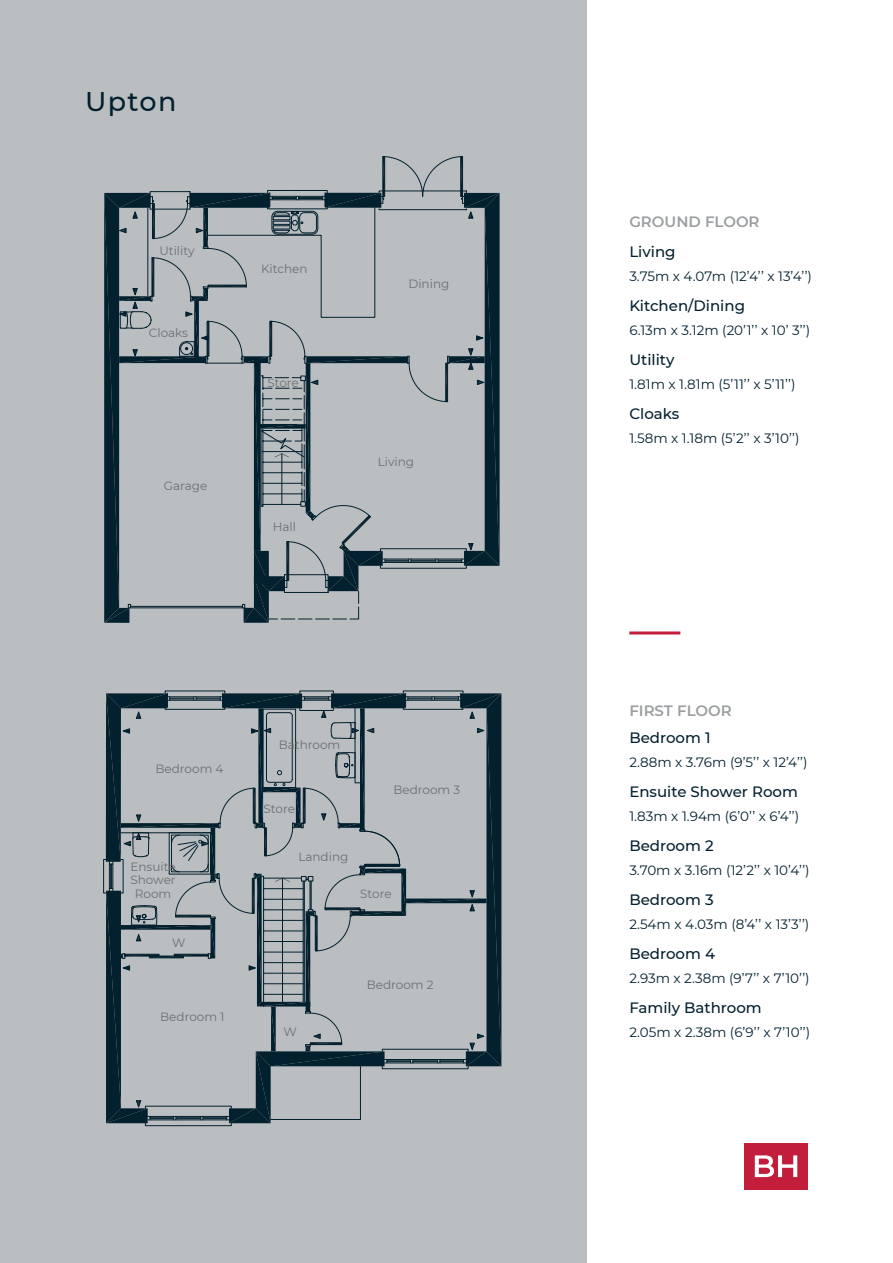
<style>
.page{position:relative;width:893px;height:1263px;background:#fff}
.page>*{position:absolute;margin:0;border:0;box-sizing:border-box;transform-origin:0 0}
.t1{font:500 27px "Montserrat";letter-spacing:.05em;color:#03202e}
.t2{font:500 15px "Montserrat";color:#03202e}
.t3{font:600 15px "Montserrat";color:#9b9fa1}
.t4{font:13.5px "Montserrat";color:#03202e}
.t5{font:12px/13.5px "Montserrat";color:#6c7075;text-align:center}
</style>
<div class="page">
<hr style="left:629px;top:631px;width:51px;height:3px;background:#c21e3c">
<div style="left:0;top:0;width:587px;height:1263px;background:#bbbec0"></div>
<div style="left:145px;top:1123px;width:87px;height:3px;border:1px solid #03202e"></div>
<div style="left:103px;top:859px;width:3px;height:34px;border:1px solid #03202e"></div>
<svg style="left:106px;top:693px;width:395px;height:430px"></svg>
<svg style="left:104px;top:156px;width:396px;height:467px"></svg>
<div style="left:744px;top:1143px;width:64px;height:46px;background:#c21e3c"></div>
<svg style="left:755px;top:1155px;width:42px;height:22px"></svg>
<h1 class="t1" style="left:85px;top:83px;width:93px">Upton</h1>
<p class="t5" style="left:159px;top:244px;width:37px">Utility</p>
<p class="t5" style="left:149px;top:325px;width:41px">Cloaks</p>
<p class="t5" style="left:164px;top:479px;width:45px">Garage</p>
<p class="t5" style="left:261px;top:262px;width:48px">Kitchen</p>
<p class="t5" style="left:267px;top:376px;width:33px">Store</p>
<p class="t5" style="left:273px;top:520px;width:25px">Hall</p>
<p class="t5" style="left:408px;top:277px;width:42px">Dining</p>
<p class="t5" style="left:378px;top:454px;width:38px">Living</p>
<p class="t5" style="left:156px;top:761px;width:69px">Bedroom 4</p>
<p class="t5" style="left:130px;top:859px;width:47px">Ensuite<br>Shower<br>Room</p>
<p class="t5" style="left:172px;top:936px;width:15px">W</p>
<p class="t5" style="left:160px;top:1009px;width:66px">Bedroom 1</p>
<p class="t5" style="left:279px;top:738px;width:63px">Bathroom</p>
<p class="t5" style="left:263px;top:801px;width:33px">Store</p>
<p class="t5" style="left:393px;top:783px;width:68px">Bedroom 3</p>
<p class="t5" style="left:298px;top:850px;width:52px">Landing</p>
<p class="t5" style="left:360px;top:886px;width:33px">Store</p>
<p class="t5" style="left:283px;top:1024px;width:15px">W</p>
<p class="t5" style="left:367px;top:977px;width:68px">Bedroom 2</p>
<p class="t3" style="left:629px;top:211px;width:132px">GROUND FLOOR</p>
<p class="t2" style="left:629px;top:241px;width:48px">Living</p>
<p class="t4" style="left:629px;top:267px;width:184px">3.75m x 4.07m (12’4’’ x 13’4’’)</p>
<p class="t2" style="left:629px;top:295px;width:117px">Kitchen/Dining</p>
<p class="t4" style="left:629px;top:321px;width:182px">6.13m x 3.12m (20’1’’ x 10’ 3’’)</p>
<p class="t2" style="left:629px;top:349px;width:47px">Utility</p>
<p class="t4" style="left:629px;top:375px;width:168px">1.81m x 1.81m (5’11’’ x 5’11’’)</p>
<p class="t2" style="left:629px;top:403px;width:51px">Cloaks</p>
<p class="t4" style="left:629px;top:429px;width:172px">1.58m x 1.18m (5’2’’ x 3’10’’)</p>
<p class="t3" style="left:629px;top:700px;width:104px">FIRST FLOOR</p>
<p class="t2" style="left:629px;top:727px;width:83px">Bedroom 1</p>
<p class="t4" style="left:629px;top:753px;width:180px">2.88m x 3.76m (9’5’’ x 12’4’’)</p>
<p class="t2" style="left:629px;top:781px;width:170px">Ensuite Shower Room</p>
<p class="t4" style="left:629px;top:807px;width:171px">1.83m x 1.94m (6’0’’ x 6’4’’)</p>
<p class="t2" style="left:629px;top:835px;width:86px">Bedroom 2</p>
<p class="t4" style="left:629px;top:861px;width:182px">3.70m x 3.16m (12’2’’ x 10’4’’)</p>
<p class="t2" style="left:629px;top:889px;width:86px">Bedroom 3</p>
<p class="t4" style="left:629px;top:915px;width:182px">2.54m x 4.03m (8’4’’ x 13’3’’)</p>
<p class="t2" style="left:629px;top:943px;width:87px">Bedroom 4</p>
<p class="t4" style="left:629px;top:969px;width:182px">2.93m x 2.38m (9’7’’ x 7’10’’)</p>
<p class="t2" style="left:629px;top:997px;width:134px">Family Bathroom</p>
<p class="t4" style="left:629px;top:1023px;width:182px">2.05m x 2.38m (6’9’’ x 7’10’’)</p>
</div>
